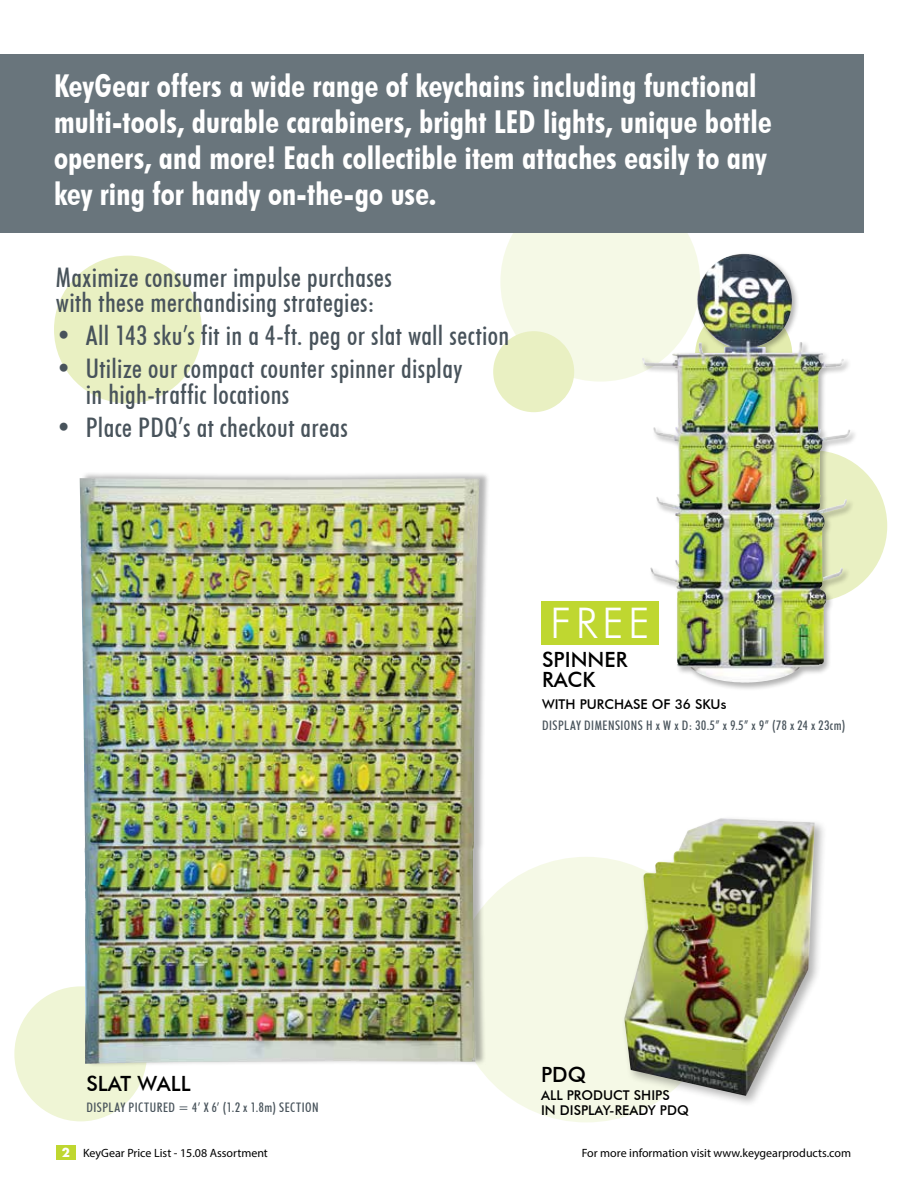
<style>
.page{position:relative;width:918px;height:1188px;background:#fff}
.page>*{position:absolute;margin:0;border:0;box-sizing:border-box;transform-origin:0 0}
.t1{font:300 42.15px "Futura BT";color:#fff}
.t2{font:700 condensed 31.5px/36px "Futura BT";letter-spacing:.005em;color:#fff}
.t3{font:500 condensed 27px/25.5px "Futura BT";letter-spacing:.015em;color:#48535b}
.t4{font:500 21px/19.5px "Futura BT";color:#000}
.t5{font:500 13.5px/15px "Futura BT";color:#000}
.t6{font:500 condensed 13.2px "Futura BT";letter-spacing:.035em;color:#48535b}
.t7{font:12px "Myriad Pro";color:#000}
.s1{font-family:"Function Pro";font-weight:700;font-size:13.5px;color:#fff}
</style>
<div class="page">
<div style="left:500px;top:182px;width:200px;height:200px;background:#f5f9e6;border-radius:50%"></div>
<div style="left:493px;top:331px;width:81px;height:81px;background:#e9f0c2;border-radius:50%"></div>
<div style="left:0;top:54px;width:864px;height:178px;background:#69757c"></div>
<div style="left:54px;top:256px;width:148px;height:147px;background:#e9f0c2;border-radius:50%"></div>
<div style="left:454px;top:857px;width:265px;height:265px;background:#f5f9e6;border-radius:50%"></div>
<div style="left:14px;top:986px;width:133px;height:135px;background:#eff5d5;border-radius:50%"></div>
<div style="left:739px;top:450px;width:148px;height:152px;background:#e9f0c2;border-radius:50%"></div>
<div style="left:56px;top:1146px;width:20px;height:14px;background:#bfd730"></div>
<div style="left:542px;top:601px;width:117px;height:44px;background:#bfd730"></div>
<div style="left:81px;top:471px;width:409px;height:597px;background:#000;opacity:.3"></div>
<img style="left:80px;top:501px;width:396px;height:563px">
<div style="left:621px;top:815px;width:206px;height:293px;background:#000;opacity:.3"></div>
<img style="left:658px;top:818px;width:62px;height:44px">
<div style="left:640px;top:252px;width:218px;height:439px;background:#000;opacity:.3"></div>
<img style="left:697px;top:254px;width:44px;height:74px">
<p class="t2" style="left:54px;top:68px;width:719px">KeyGear offers a wide range of keychains including functional multi-tools, durable carabiners, bright LED lights, unique bottle openers, and more! Each collectible item attaches easily to any key ring for handy on-the-go use.</p>
<p class="t3" style="left:56px;top:264px;width:338px">Maximize consumer impulse purchases with these merchandising strategies:</p>
<p class="t3" style="left:56px;top:323px;width:455px">• All 143 sku’s fit in a 4-ft. peg or slat wall section</p>
<p class="t3" style="left:86px;top:356px;width:378px;text-indent:-30px">• Utilize our compact counter spinner display in high-traffic locations</p>
<p class="t3" style="left:56px;top:414px;width:294px">• Place PDQ’s at checkout areas</p>
<h1 class="t1" style="left:550px;top:597px;width:101px">FREE</h1>
<p class="t4" style="left:542px;top:650px;width:87px">SPINNER<br>RACK</p>
<p class="t5" style="left:542px;top:697px;width:186px">WITH PURCHASE OF 36 SKUs</p>
<p class="t6" style="left:542px;top:718px;width:305px">DISPLAY DIMENSIONS H x W x D: 30.5” x 9.5” x 9” (78 x 24 x 23cm)</p>
<p class="t4" style="left:86px;top:1074px;width:106px">SLAT WALL</p>
<p class="t6" style="left:86px;top:1100px;width:234px">DISPLAY PICTURED = 4’ X 6’ (1.2 x 1.8m) SECTION</p>
<p class="t4" style="left:541px;top:1065px;width:46px">PDQ</p>
<p class="t5" style="left:541px;top:1088px;width:149px">ALL PRODUCT SHIPS<br>IN DISPLAY-READY PDQ</p>
<p class="t7" style="left:62px;top:1146px;width:208px"><span class="s1">2</span> KeyGear Price List - 15.08 Assortment</p>
<p class="t7" style="left:582px;top:1146px;width:271px">For more information visit www.keygearproducts.com</p>
</div>
